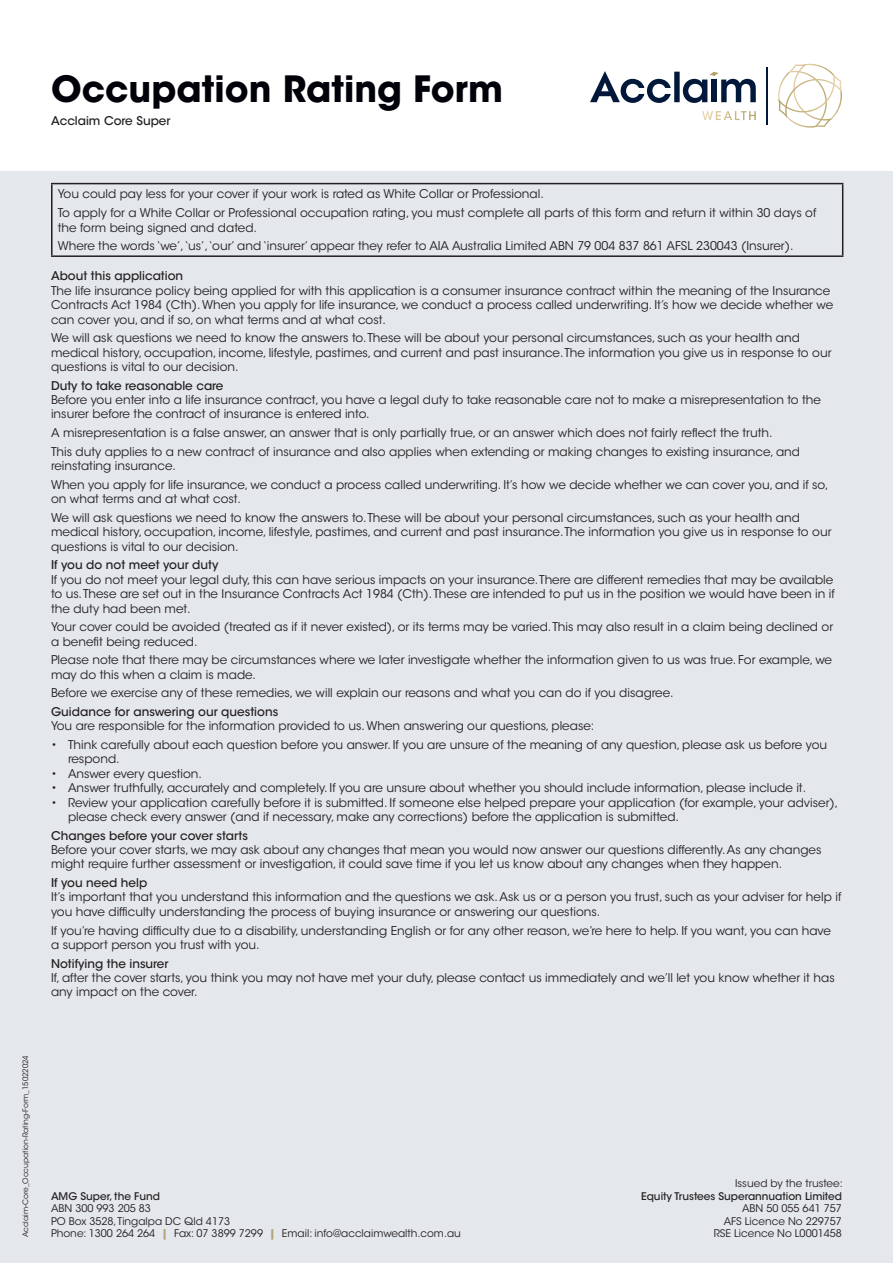
<style>
.page{position:relative;width:893px;height:1263px;background:#e4e7ec}
.page>*{position:absolute;margin:0;border:0;box-sizing:border-box;transform-origin:0 0}
.t1{font:700 36px "ITC Avant Garde Std";color:#000109}
.t2{font:12px/14.4px "ITC Avant Garde Std";color:#231f20}
.t3{font:500 12px "ITC Avant Garde Std";color:#231f20}
.t4{font:10.5px/12.6px "ITC Avant Garde Std";color:#231f20}
.t5{font:500 10.5px "ITC Avant Garde Std";color:#231f20}
.t6{font:7.5px "ITC Avant Garde Std";color:#231f20}
.s1{font-weight:700;color:#b1a373}
</style>
<div class="page">
<hr style="left:51px;top:183px;width:792px;height:1px;background:#231f20">
<hr style="left:51px;top:184px;width:2px;height:71px;background:#231f20">
<hr style="left:842px;top:184px;width:1px;height:71px;background:#231f20">
<hr style="left:51px;top:255px;width:792px;height:2px;background:#231f20">
<div style="left:0;top:0;width:893px;height:170px;background:#fff"></div>
<svg style="left:702px;top:111px;width:54px;height:9px"></svg>
<svg style="left:590px;top:71px;width:166px;height:32px"></svg>
<hr style="left:766px;top:67px;width:2px;height:58px;background:#02183a">
<svg style="left:778px;top:64px;width:64px;height:64px"></svg>
<h1 class="t1" style="left:51px;top:66px;width:454px">Occupation Rating Form</h1>
<p class="t3" style="left:51px;top:113px;width:121px">Acclaim Core Super</p>
<p class="t2" style="left:58px;top:185px;width:760px;line-height:18.6px">You could pay less for your cover if your work is rated as White Collar or Professional.<br>To apply for a White Collar or Professional occupation rating, you must complete all parts of this form and return it within 30 days of</p>
<p class="t2" style="left:58px;top:218px;width:737px;line-height:18.6px">the form being signed and dated.<br>Where the words ‘we’,‘us’,‘our’ and ‘insurer’ appear they refer to AIA Australia Limited ABN 79 004 837 861 AFSL 230043 (Insurer).</p>
<p class="t3" style="left:51px;top:268px;width:134px">About this application</p>
<p class="t2" style="left:51px;top:283px;width:784px">The life insurance policy being applied for with this application is a consumer insurance contract within the meaning of the Insurance<br>Contracts Act 1984 (Cth). When you apply for life insurance, we conduct a process called underwriting. It’s how we decide whether we can cover you, and if so, on what terms and at what cost.</p>
<p class="t2" style="left:51px;top:331px;width:782px">We will ask questions we need to know the answers to. These will be about your personal circumstances, such as your health and medical history, occupation, income, lifestyle, pastimes, and current and past insurance. The information you give us in response to our questions is vital to our decision.</p>
<p class="t3" style="left:51px;top:378px;width:174px">Duty to take reasonable care</p>
<p class="t2" style="left:51px;top:393px;width:771px">Before you enter into a life insurance contract, you have a legal duty to take reasonable care not to make a misrepresentation to the insurer before the contract of insurance is entered into.</p>
<p class="t2" style="left:51px;top:424px;width:751px;line-height:18.6px">A misrepresentation is a false answer, an answer that is only partially true, or an answer which does not fairly reflect the truth.<br>This duty applies to a new contract of insurance and also applies when extending or making changes to existing insurance, and</p>
<p class="t2" style="left:51px;top:457px;width:779px;line-height:18.6px">reinstating insurance.<br>When you apply for life insurance, we conduct a process called underwriting. It’s how we decide whether we can cover you, and if so,</p>
<p class="t2" style="left:51px;top:490px;width:750px;line-height:18.6px">on what terms and at what cost.<br>We will ask questions we need to know the answers to. These will be about your personal circumstances, such as your health and</p>
<p class="t2" style="left:51px;top:525px;width:782px">medical history, occupation, income, lifestyle, pastimes, and current and past insurance. The information you give us in response to our questions is vital to our decision.</p>
<p class="t3" style="left:51px;top:557px;width:169px">If you do not meet your duty</p>
<p class="t2" style="left:51px;top:572px;width:785px">If you do not meet your legal duty, this can have serious impacts on your insurance. There are different remedies that may be available to us. These are set out in the Insurance Contracts Act 1984 (Cth). These are intended to put us in the position we would have been in if the duty had been met.</p>
<p class="t2" style="left:51px;top:620px;width:784px">Your cover could be avoided (treated as if it never existed), or its terms may be varied. This may also result in a claim being declined or a benefit being reduced.</p>
<p class="t2" style="left:51px;top:653px;width:783px">Please note that there may be circumstances where we later investigate whether the information given to us was true. For example, we may do this when a claim is made.</p>
<p class="t2" style="left:51px;top:686px;width:624px">Before we exercise any of these remedies, we will explain our reasons and what you can do if you disagree.</p>
<p class="t3" style="left:51px;top:704px;width:229px">Guidance for answering our questions</p>
<p class="t2" style="left:51px;top:719px;width:545px">You are responsible for the information provided to us. When answering our questions, please:</p>
<p class="t2" style="left:68px;top:737px;width:761px;text-indent:-17px">• Think carefully about each question before you answer. If you are unsure of the meaning of any question, please ask us before you respond.</p>
<p class="t2" style="left:51px;top:766px;width:152px">• Answer every question.</p>
<p class="t2" style="left:51px;top:781px;width:757px">• Answer truthfully, accurately and completely. If you are unsure about whether you should include information, please include it.</p>
<p class="t2" style="left:68px;top:795px;width:772px;text-indent:-17px">• Review your application carefully before it is submitted. If someone else helped prepare your application (for example, your adviser), please check every answer (and if necessary, make any corrections) before the application is submitted.</p>
<p class="t3" style="left:51px;top:828px;width:198px">Changes before your cover starts</p>
<p class="t2" style="left:51px;top:843px;width:772px">Before your cover starts, we may ask about any changes that mean you would now answer our questions differently. As any changes might require further assessment or investigation, it could save time if you let us know about any changes when they happen.</p>
<p class="t3" style="left:51px;top:875px;width:98px">If you need help</p>
<p class="t2" style="left:51px;top:890px;width:792px">It’s important that you understand this information and the questions we ask. Ask us or a person you trust, such as your adviser for help if you have difficulty understanding the process of buying insurance or answering our questions.</p>
<p class="t2" style="left:51px;top:923px;width:781px">If you’re having difficulty due to a disability, understanding English or for any other reason, we’re here to help. If you want, you can have a support person you trust with you.</p>
<p class="t3" style="left:51px;top:956px;width:119px">Notifying the insurer</p>
<p class="t2" style="left:51px;top:970px;width:785px">If, after the cover starts, you think you may not have met your duty, please contact us immediately and we’ll let you know whether it has any impact on the cover.</p>
<p class="t6" style="left:21px;top:1237px;width:184px;rotate:-90deg">Acclaim-Core_Occupation-Rating-Form_15022024</p>
<p class="t5" style="left:51px;top:1189px;width:110px">AMG Super, the Fund</p>
<p class="t4" style="left:51px;top:1202px;width:411px">ABN 300 993 205 83<br>PO Box 3528, Tingalpa DC Qld 4173<br>Phone: 1300 264 264 <span class="s1">|</span> Fax: 07 3899 7299 <span class="s1">|</span> Email: info@acclaimwealth.com.au</p>
<p class="t4" style="left:735px;top:1177px;width:109px">Issued by the trustee:</p>
<p class="t5" style="left:641px;top:1189px;width:202px">Equity Trustees Superannuation Limited</p>
<p class="t4" style="left:714px;top:1202px;width:130px;text-align:right">ABN 50 055 641 757<br>AFS Licence No 229757<br>RSE Licence No L0001458</p>
<p class="t2" style="left:802px;top:1226px;width:67px">Page 1 of 3</p>
</div>
